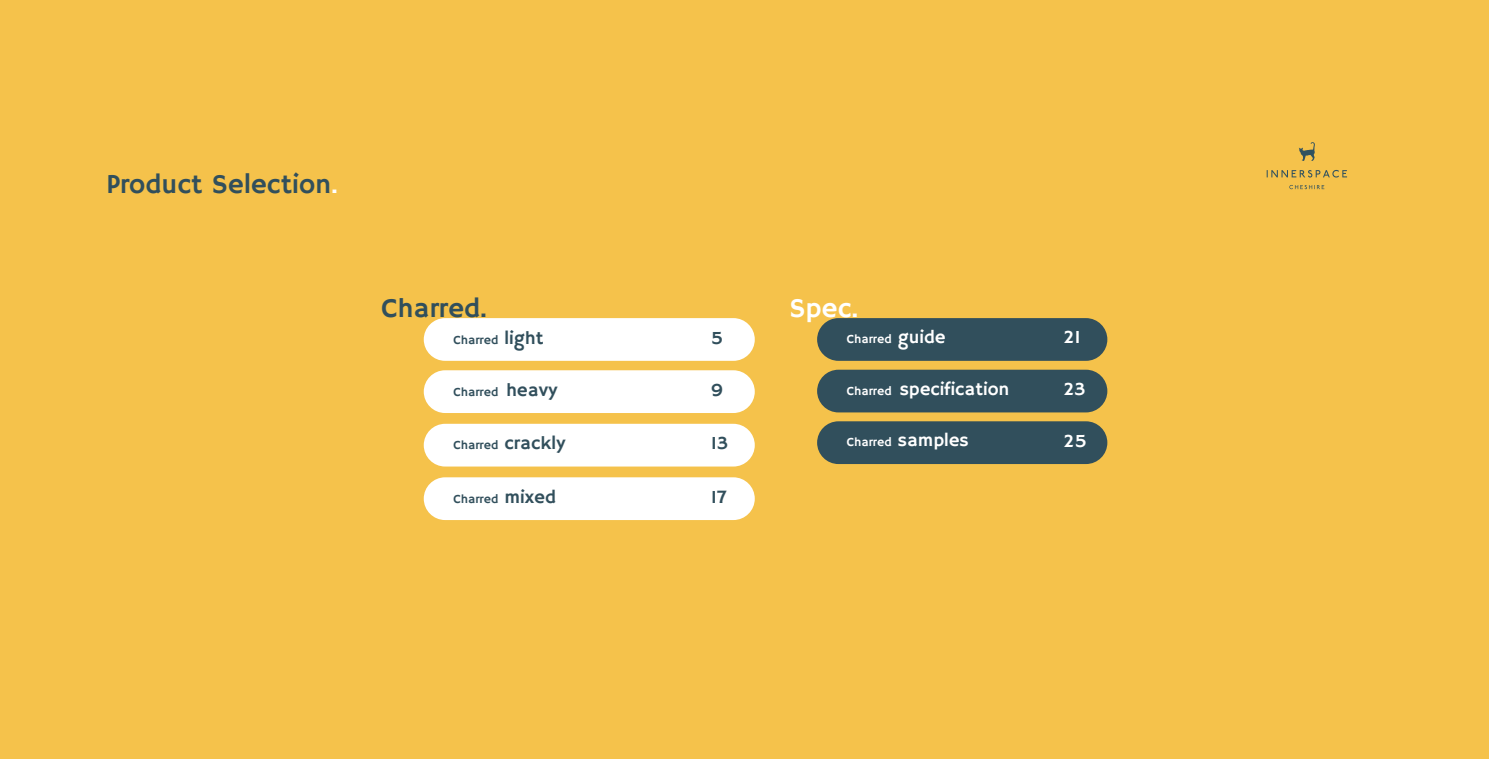
<style>
.page{position:relative;width:1489px;height:759px;background:#fff}
.page>*{position:absolute;margin:0;border:0;box-sizing:border-box;transform-origin:0 0}
.t1{font:27.5px "Hammersmith One";color:#314f5c}
.t2{font:27.5px "Hammersmith One";color:#fff}
.t3{font:18.75px "Hammersmith One";color:#fff}
.t4{font:18.75px "Hammersmith One";color:#314f5c}
.t5{font:18.5px "Hammersmith One";color:#fff}
.t6{font:12.5px "Hammersmith One";color:#314f5c}
.t7{font:12.5px "Hammersmith One";color:#fff}
.s1{color:#fff}
.s2{font-size:18.5px}
.s3{font-size:12.5px}
.s4{font-size:18.62px}
</style>
<div class="page">
<div style="left:0;top:0;width:1488px;height:758px;background:#f5c24b"></div>
<div style="left:817px;top:318px;width:290px;height:42px;background:#314f5c;border-radius:21px"></div>
<div style="left:817px;top:369px;width:290px;height:43px;background:#314f5c;border-radius:21px"></div>
<div style="left:817px;top:421px;width:290px;height:43px;background:#314f5c;border-radius:21px"></div>
<svg style="left:1266px;top:170px;width:80px;height:7px"></svg>
<svg style="left:1289px;top:185px;width:35px;height:4px"></svg>
<svg style="left:1299px;top:142px;width:15px;height:19px"></svg>
<div style="left:424px;top:423px;width:330px;height:43px;background:#fff;border-radius:21px"></div>
<div style="left:424px;top:477px;width:330px;height:43px;background:#fff;border-radius:21px"></div>
<div style="left:424px;top:370px;width:330px;height:43px;background:#fff;border-radius:21px"></div>
<div style="left:424px;top:318px;width:330px;height:42px;background:#fff;border-radius:21px"></div>
<h1 class="t1" style="left:106px;top:168px;width:233px">Product Selection<span class="s1">.</span></h1>
<h1 class="t1" style="left:381px;top:292px;width:107px">Charred.</h1>
<h1 class="t2" style="left:789px;top:292px;width:70px">Spec.</h1>
<p class="t7" style="left:846px;top:332px;width:100px">Charred <span class="s2">guide</span></p>
<h3 class="t5" style="left:846px;top:378px;width:164px"><span class="s3">Charred</span> specification</h3>
<p class="t7" style="left:846px;top:435px;width:123px">Charred <span class="s2">samples</span></p>
<p class="t6" style="left:453px;top:332px;width:91px">Charred <span class="s4">light</span></p>
<h2 class="t3" style="left:1063px;top:326px;width:19px">21</h2>
<h2 class="t3" style="left:1063px;top:378px;width:23px">23</h2>
<h2 class="t4" style="left:711px;top:327px;width:14px">5</h2>
<p class="t6" style="left:453px;top:384px;width:105px">Charred <span class="s4">heavy</span></p>
<h2 class="t4" style="left:711px;top:379px;width:14px">9</h2>
<p class="t6" style="left:453px;top:438px;width:113px">Charred <span class="s4">crackly</span></p>
<h2 class="t3" style="left:1063px;top:429px;width:25px">25</h2>
<p class="t6" style="left:453px;top:491px;width:104px">Charred <span class="s4">mixed</span></p>
<h2 class="t4" style="left:711px;top:432px;width:19px">13</h2>
<h2 class="t4" style="left:711px;top:486px;width:17px">17</h2>
</div>
